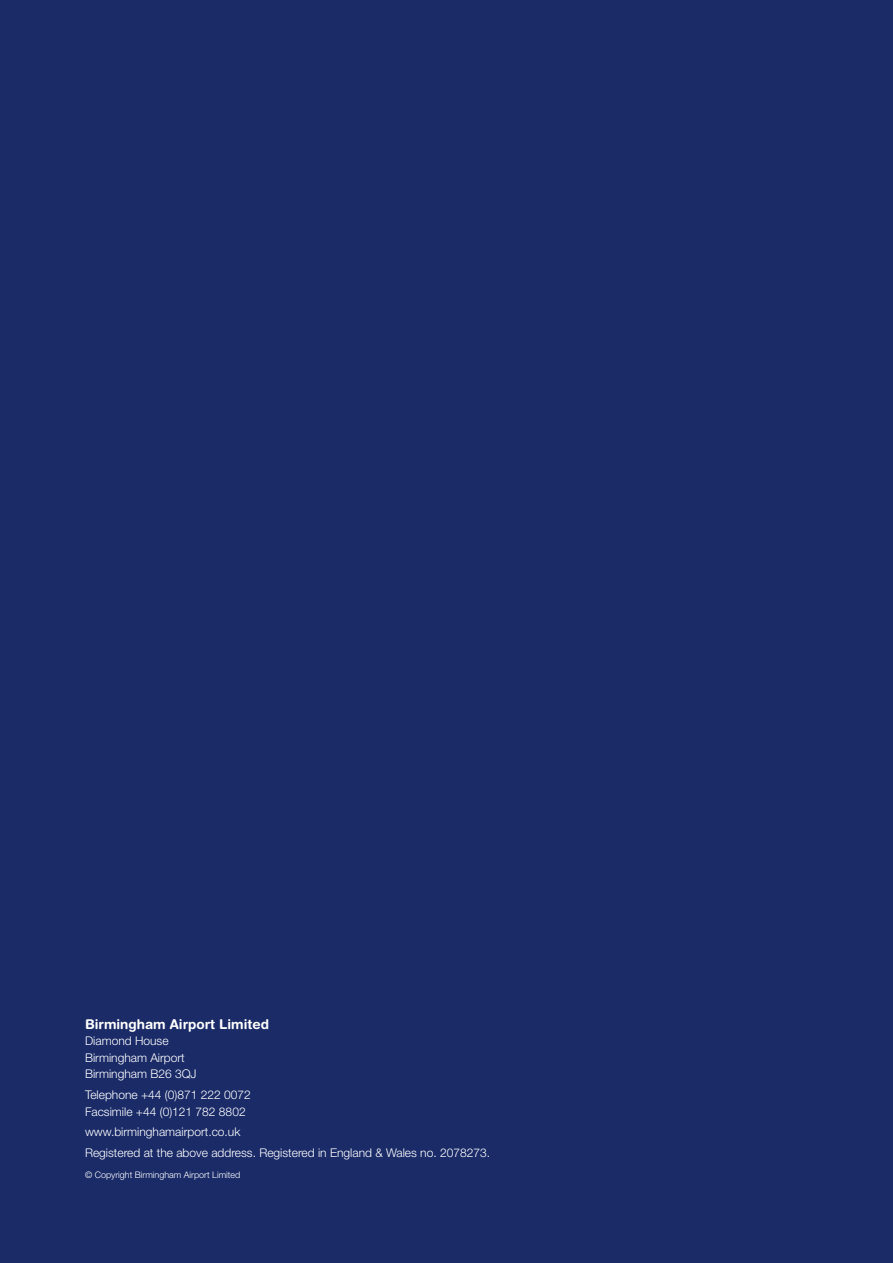
<style>
.page{position:relative;width:893px;height:1263px;background:#1a2b68}
.page>*{position:absolute;margin:0;border:0;box-sizing:border-box;transform-origin:0 0}
.t1{font:700 13.5px "Helvetica Rounded LT Std";color:#fff}
.t2{font:300 12px/16.5px "Helvetica Neue LT Std";color:#fff}
.t3{font:300 9px "Helvetica Neue LT Std";color:#fff}
</style>
<div class="page">
<p class="t1" style="left:85px;top:1016px;width:186px">Birmingham Airport Limited</p>
<p class="t2" style="left:85px;top:1033px;width:113px">Diamond House<br>Birmingham Airport<br>Birmingham B26 3QJ</p>
<p class="t2" style="left:85px;top:1086px;width:167px">Telephone +44 (0)871 222 0072<br>Facsimile +44 (0)121 782 8802</p>
<p class="t2" style="left:85px;top:1121px;width:407px;line-height:20.7px">www.birminghamairport.co.uk<br>Registered at the above address. Registered in England &amp; Wales no. 2078273.</p>
<p class="t3" style="left:85px;top:1169px;width:157px">© Copyright Birmingham Airport Limited</p>
</div>
